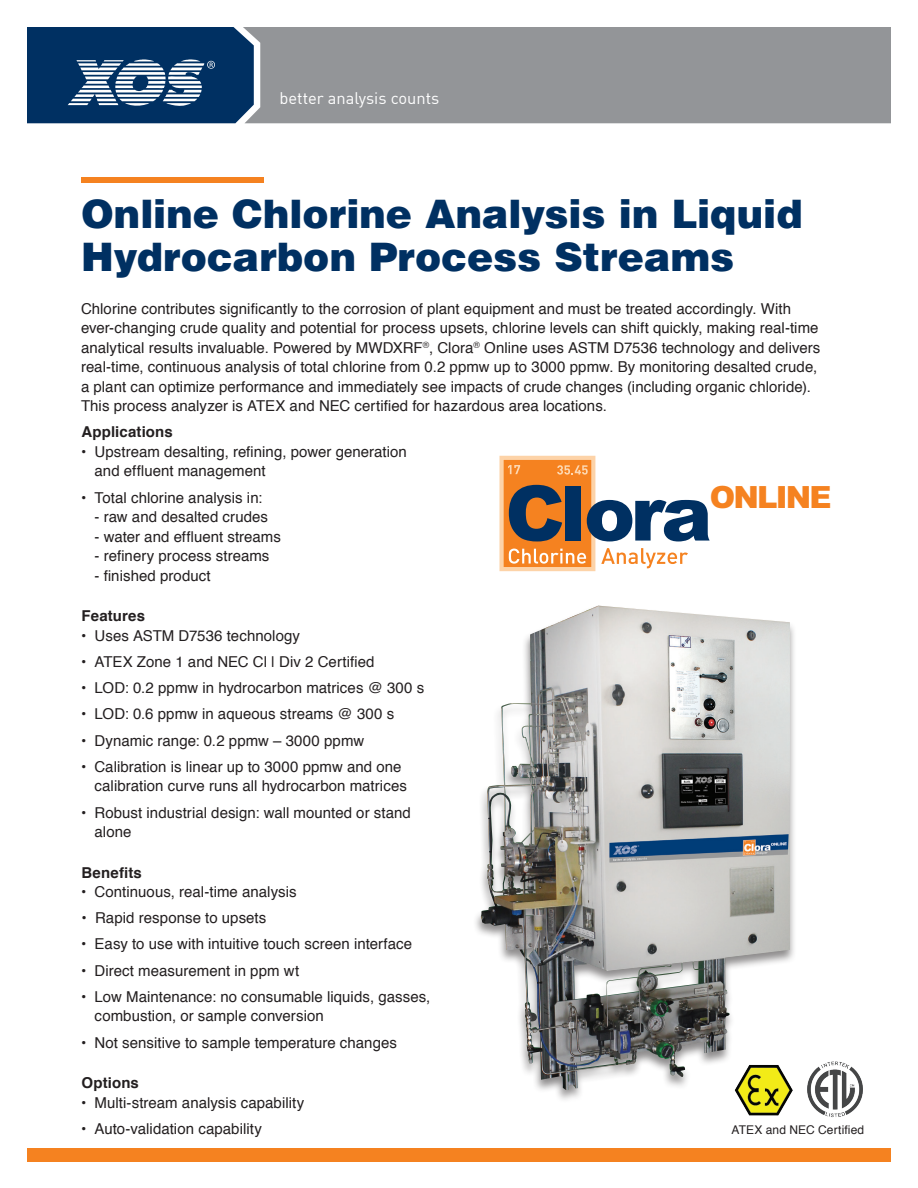
<style>
.page{position:relative;width:918px;height:1188px;background:#fff}
.page>*{position:absolute;margin:0;border:0;box-sizing:border-box;transform-origin:0 0}
.t1{font:900 39.3px/42.9px "Helvetica";color:#003062}
.t2{font:900 30.6px "Arial";letter-spacing:-.06em;color:#f58220}
.t3{font:16.5px "DIN Offc Pro";color:#fff}
.t4{font:15px/19.5px "Helvetica";letter-spacing:.005em;color:#231f20}
.t5{font:700 15px "Helvetica";letter-spacing:.01em;color:#231f20}
.t6{font:12px "Helvetica";letter-spacing:.015em;color:#231f20}
</style>
<div class="page">
<div style="left:27px;top:1148px;width:864px;height:13px;background:#f58220"></div>
<div style="left:81px;top:177px;width:182px;height:6px;background:#f58220"></div>
<div style="left:254px;top:27px;width:637px;height:96px;background:#939598"></div>
<svg style="left:27px;top:27px;width:227px;height:96px;background:#224b77"></svg>
<div style="left:473px;top:605px;width:324px;height:499px;background:#231f20;opacity:.51"></div>
<img style="left:481px;top:606px;width:309px;height:484px">
<svg style="left:601px;top:548px;width:87px;height:20px"></svg>
<div style="left:502px;top:458px;width:91px;height:111px;background:#f58220"></div>
<div style="left:500px;top:456px;width:95px;height:115px;border:4px solid #fdd3a8"></div>
<svg style="left:509px;top:485px;width:53px;height:56px"></svg>
<div style="left:565px;top:486px;width:15px;height:55px;background:#003062"></div>
<svg style="left:587px;top:500px;width:123px;height:41px"></svg>
<svg style="left:508px;top:465px;width:12px;height:9px"></svg>
<svg style="left:557px;top:465px;width:31px;height:10px"></svg>
<svg style="left:509px;top:549px;width:77px;height:15px"></svg>
<img style="left:730px;top:1061px;width:65px;height:55px">
<img style="left:807px;top:1061px;width:56px;height:57px">
<p class="t3" style="left:279px;top:85px;width:161px">better analysis counts</p>
<h1 class="t1" style="left:81px;top:192px;width:723px">Online Chlorine Analysis in Liquid<br>Hydrocarbon Process Streams</h1>
<p class="t4" style="left:81px;top:299px;width:741px">Chlorine contributes significantly to the corrosion of plant equipment and must be treated accordingly. With ever-changing crude quality and potential for process upsets, chlorine levels can shift quickly, making real-time analytical results invaluable. Powered by MWDXRF<sup>®</sup>, Clora<sup>®</sup> Online uses ASTM D7536 technology and delivers real-time, continuous analysis of total chlorine from 0.2 ppmw up to 3000 ppmw. By monitoring desalted crude, a plant can optimize performance and immediately see impacts of crude changes (including organic chloride).<br>This process analyzer is ATEX and NEC certified for hazardous area locations.</p>
<p class="t5" style="left:82px;top:420px;width:93px">Applications</p>
<p class="t4" style="left:95px;top:442px;width:314px;text-indent:-14px">• Upstream desalting, refining, power generation and effluent management</p>
<p class="t4" style="left:81px;top:488px;width:183px">• Total chlorine analysis in:</p>
<p class="t4" style="left:95px;top:507px;width:175px">- raw and desalted crudes</p>
<p class="t4" style="left:95px;top:527px;width:188px">- water and effluent streams</p>
<p class="t4" style="left:95px;top:546px;width:176px">- refinery process streams</p>
<p class="t4" style="left:95px;top:566px;width:118px">- finished product</p>
<p class="t5" style="left:82px;top:604px;width:65px">Features</p>
<p class="t4" style="left:81px;top:626px;width:221px">• Uses ASTM D7536 technology</p>
<p class="t4" style="left:81px;top:652px;width:295px">• ATEX Zone 1 and NEC Cl | Div 2 Certified</p>
<p class="t4" style="left:81px;top:678px;width:345px">• LOD: 0.2 ppmw in hydrocarbon matrices @ 300 s</p>
<p class="t4" style="left:81px;top:705px;width:315px">• LOD: 0.6 ppmw in aqueous streams @ 300 s</p>
<p class="t4" style="left:81px;top:731px;width:285px">• Dynamic range: 0.2 ppmw – 3000 ppmw</p>
<p class="t4" style="left:95px;top:757px;width:314px;text-indent:-14px">• Calibration is linear up to 3000 ppmw and one calibration curve runs all hydrocarbon matrices</p>
<p class="t4" style="left:95px;top:803px;width:318px;text-indent:-14px">• Robust industrial design: wall mounted or stand alone</p>
<p class="t5" style="left:82px;top:860px;width:62px">Benefits</p>
<p class="t4" style="left:81px;top:882px;width:217px">• Continuous, real-time analysis</p>
<p class="t4" style="left:82px;top:909px;width:186px">• Rapid response to upsets</p>
<p class="t4" style="left:81px;top:935px;width:333px">• Easy to use with intuitive touch screen interface</p>
<p class="t4" style="left:81px;top:961px;width:220px">• Direct measurement in ppm wt</p>
<p class="t4" style="left:95px;top:987px;width:337px;text-indent:-14px">• Low Maintenance: no consumable liquids, gasses, combustion, or sample conversion</p>
<p class="t4" style="left:81px;top:1033px;width:317px">• Not sensitive to sample temperature changes</p>
<p class="t5" style="left:82px;top:1071px;width:59px">Options</p>
<p class="t4" style="left:81px;top:1093px;width:225px">• Multi-stream analysis capability</p>
<p class="t4" style="left:81px;top:1119px;width:182px">• Auto-validation capability</p>
<p class="t6" style="left:732px;top:1121px;width:134px">ATEX and NEC Certified</p>
<h2 class="t2" style="left:710px;top:475px;width:123px">ONLINE</h2>
</div>
